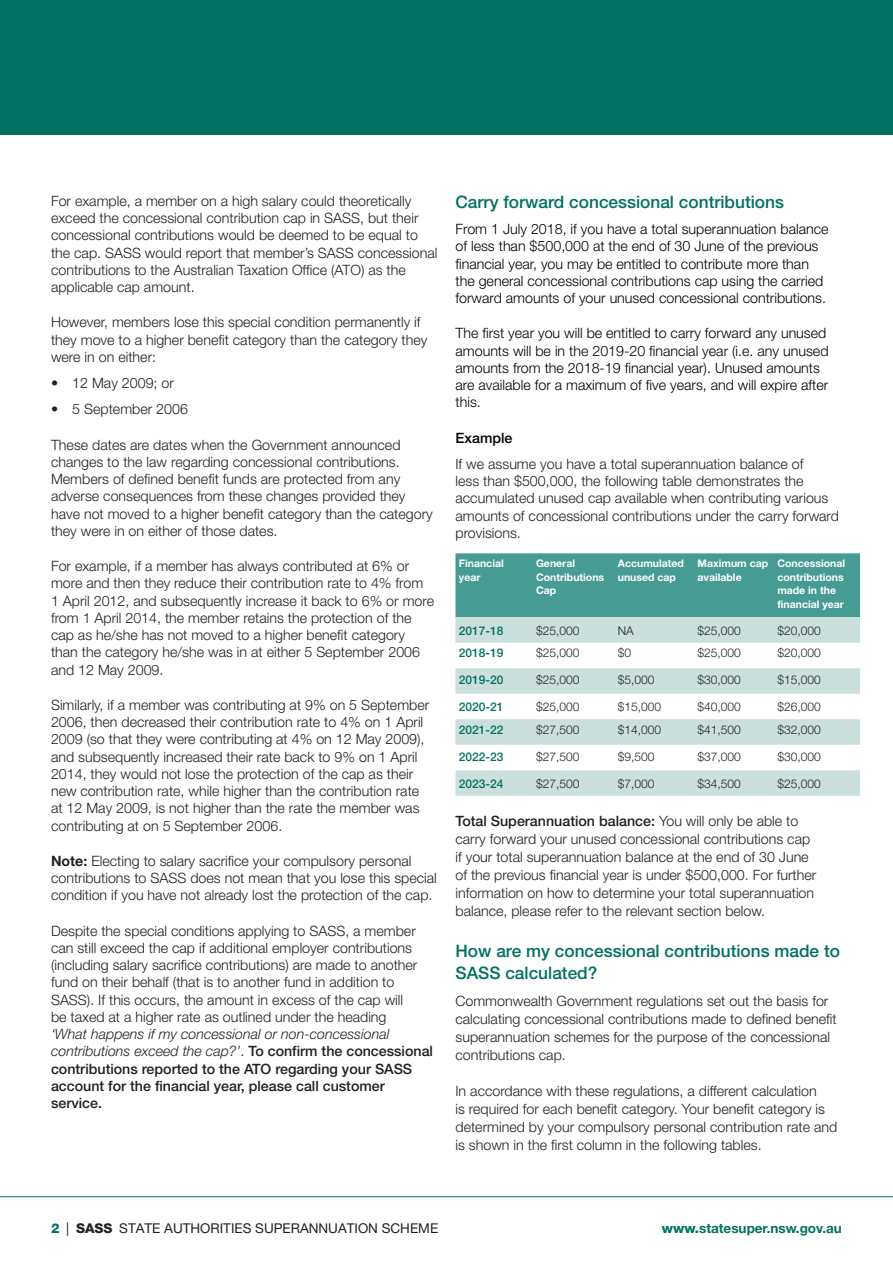
<style>
.page{position:relative;width:893px;height:1263px;background:#fff}
.page>*{position:absolute;margin:0;border:0;box-sizing:border-box;transform-origin:0 0}
.HEADING_JULY{font:500 17.25px/22.5px "Helvetica Neue LT Pro";color:#007161}
.HEADING_JULY-2{font:300 14.25px/17.2px "Helvetica Neue LT Pro";color:#231f20}
.HEADING_JULY-3{font:300 14.25px/17.2px "Helvetica Neue LT Pro";color:#000}
.Normal__Web{font:300 14.25px/17.2px "Helvetica Neue LT Pro";color:#231f20}
.HEADING_JULY-4{font:500 14.25px "Helvetica Neue LT Pro";color:#000}
.t1{font:13.5px "Helvetica Neue LT Pro";color:#231f20}
.t2{font:700 13.5px "Helvetica Neue LT Std";color:#007161}
.Bullet_before{font:300 12px "Helvetica Neue LT Pro";color:#231f20}
.Bullet_before-2{font:500 12px "Helvetica Neue LT Pro";color:#007161}
.Bullet_before-3{font:700 10.5px/13.5px "Helvetica Neue LT Std";color:#fff}
.s1{font-family:"Helvetica Neue LT Std";font-weight:700}
.s2{font-style:italic}
.s3{font-weight:500}
.s4{font-family:"Helvetica Neue LT Std";font-weight:800;color:#007161}
.s5{font-family:"Helvetica Neue LT Std";font-weight:800}
.s6{font-weight:800}
</style>
<div class="page">
<hr style="left:0;top:1196px;width:893px;height:1px;background:#007161">
<div style="left:0;top:0;width:893px;height:135px;background:#007161"></div>
<div style="left:455px;top:553px;width:405px;height:64px;background:#469c93"></div>
<svg style="left:455px;top:617px;width:405px;height:179px;fill:#cbe0dd"></svg>
<p class="HEADING_JULY-2" style="left:51px;top:192px;width:388px">For example, a member on a high salary could theoretically exceed the concessional contribution cap in SASS, but their concessional contributions would be deemed to be equal to the cap. SASS would report that member’s SASS concessional contributions to the Australian Taxation Office (ATO) as the applicable cap amount.</p>
<p class="HEADING_JULY-2" style="left:51px;top:313px;width:378px">However, members lose this special condition permanently if they move to a higher benefit category than the category they were in on either:</p>
<p class="HEADING_JULY-2" style="left:51px;top:374px;width:124px">• 12 May 2009; or</p>
<p class="HEADING_JULY-2" style="left:51px;top:400px;width:138px">• 5 September 2006</p>
<p class="HEADING_JULY-2" style="left:51px;top:436px;width:383px">These dates are dates when the Government announced changes to the law regarding concessional contributions.<br>Members of defined benefit funds are protected from any adverse consequences from these changes provided they have not moved to a higher benefit category than the category they were in on either of those dates.</p>
<p class="HEADING_JULY-2" style="left:51px;top:557px;width:385px">For example, if a member has always contributed at 6% or more and then they reduce their contribution rate to 4% from 1 April 2012, and subsequently increase it back to 6% or more from 1 April 2014, the member retains the protection of the cap as he/she has not moved to a higher benefit category than the category he/she was in at either 5 September 2006 and 12 May 2009.</p>
<p class="HEADING_JULY-2" style="left:51px;top:696px;width:380px">Similarly, if a member was contributing at 9% on 5 September 2006, then decreased their contribution rate to 4% on 1 April 2009 (so that they were contributing at 4% on 12 May 2009), and subsequently increased their rate back to 9% on 1 April 2014, they would not lose the protection of the cap as their new contribution rate, while higher than the contribution rate at 12 May 2009, is not higher than the rate the member was contributing at on 5 September 2006.</p>
<p class="HEADING_JULY-2" style="left:51px;top:852px;width:387px"><span class="s1">Note:</span> Electing to salary sacrifice your compulsory personal contributions to SASS does not mean that you lose this special condition if you have not already lost the protection of the cap.</p>
<p class="HEADING_JULY-2" style="left:51px;top:922px;width:383px">Despite the special conditions applying to SASS, a member can still exceed the cap if additional employer contributions (including salary sacrifice contributions) are made to another fund on their behalf (that is to another fund in addition to SASS). If this occurs, the amount in excess of the cap will<br>be taxed at a higher rate as outlined under the heading<br><span class="s2">‘What happens if my concessional or non-concessional contributions exceed the cap?’</span>. <span class="s3">To confirm the concessional contributions reported to the ATO regarding your SASS account for the financial year, please call customer service.</span></p>
<p class="HEADING_JULY" style="left:455px;top:190px;width:330px">Carry forward concessional contributions</p>
<p class="HEADING_JULY-3" style="left:455px;top:220px;width:375px">From 1 July 2018, if you have a total superannuation balance of less than $500,000 at the end of 30 June of the previous financial year, you may be entitled to contribute more than the general concessional contributions cap using the carried forward amounts of your unused concessional contributions.</p>
<p class="HEADING_JULY-3" style="left:455px;top:324px;width:374px">The first year you will be entitled to carry forward any unused amounts will be in the 2019-20 financial year (i.e. any unused amounts from the 2018-19 financial year). Unused amounts are available for a maximum of five years, and will expire after this.</p>
<p class="HEADING_JULY-4" style="left:455px;top:429px;width:59px">Example</p>
<p class="Normal__Web" style="left:455px;top:455px;width:385px">If we assume you have a total superannuation balance of<br>less than $500,000, the following table demonstrates the accumulated unused cap available when contributing various amounts of concessional contributions under the carry forward provisions.</p>
<p class="Bullet_before-3" style="left:459px;top:556px;width:46px">Financial year</p>
<p class="Bullet_before-3" style="left:536px;top:556px;width:70px">General<br>Contributions<br>Cap</p>
<p class="Bullet_before-3" style="left:618px;top:556px;width:68px">Accumulated unused cap</p>
<p class="Bullet_before-3" style="left:698px;top:556px;width:72px">Maximum cap available</p>
<p class="Bullet_before-3" style="left:777px;top:556px;width:69px">Concessional contributions made in the financial year</p>
<p class="Bullet_before-2" style="left:459px;top:623px;width:46px">2017-18</p>
<p class="Bullet_before" style="left:536px;top:623px;width:45px">$25,000</p>
<p class="Bullet_before" style="left:618px;top:623px;width:18px">NA</p>
<p class="Bullet_before" style="left:698px;top:623px;width:45px">$25,000</p>
<p class="Bullet_before" style="left:777px;top:623px;width:45px">$20,000</p>
<p class="Bullet_before-2" style="left:459px;top:646px;width:46px">2018-19</p>
<p class="Bullet_before" style="left:536px;top:645px;width:45px">$25,000</p>
<p class="Bullet_before" style="left:618px;top:645px;width:15px">$0</p>
<p class="Bullet_before" style="left:698px;top:645px;width:45px">$25,000</p>
<p class="Bullet_before" style="left:777px;top:645px;width:45px">$20,000</p>
<p class="Bullet_before-2" style="left:459px;top:673px;width:46px">2019-20</p>
<p class="Bullet_before" style="left:536px;top:672px;width:45px">$25,000</p>
<p class="Bullet_before" style="left:618px;top:672px;width:38px">$5,000</p>
<p class="Bullet_before" style="left:698px;top:672px;width:45px">$30,000</p>
<p class="Bullet_before" style="left:777px;top:672px;width:45px">$15,000</p>
<p class="Bullet_before-2" style="left:459px;top:700px;width:46px">2020-21</p>
<p class="Bullet_before" style="left:536px;top:699px;width:45px">$25,000</p>
<p class="Bullet_before" style="left:618px;top:699px;width:45px">$15,000</p>
<p class="Bullet_before" style="left:698px;top:699px;width:45px">$40,000</p>
<p class="Bullet_before" style="left:777px;top:699px;width:45px">$26,000</p>
<p class="Bullet_before-2" style="left:459px;top:722px;width:46px">2021-22</p>
<p class="Bullet_before" style="left:536px;top:722px;width:45px">$27,500</p>
<p class="Bullet_before" style="left:618px;top:722px;width:45px">$14,000</p>
<p class="Bullet_before" style="left:698px;top:722px;width:45px">$41,500</p>
<p class="Bullet_before" style="left:777px;top:722px;width:45px">$32,000</p>
<p class="Bullet_before-2" style="left:459px;top:749px;width:46px">2022-23</p>
<p class="Bullet_before" style="left:536px;top:749px;width:45px">$27,500</p>
<p class="Bullet_before" style="left:618px;top:749px;width:38px">$9,500</p>
<p class="Bullet_before" style="left:698px;top:749px;width:45px">$37,000</p>
<p class="Bullet_before" style="left:777px;top:749px;width:45px">$30,000</p>
<p class="Bullet_before-2" style="left:459px;top:776px;width:46px">2023-24</p>
<p class="Bullet_before" style="left:536px;top:776px;width:45px">$27,500</p>
<p class="Bullet_before" style="left:618px;top:776px;width:38px">$7,000</p>
<p class="Bullet_before" style="left:698px;top:776px;width:45px">$34,500</p>
<p class="Bullet_before" style="left:777px;top:776px;width:45px">$25,000</p>
<p class="HEADING_JULY-2" style="left:455px;top:812px;width:362px;line-height:18px"><span class="s3">Total Superannuation balance:</span> You will only be able to carry forward your unused concessional contributions cap if your total superannuation balance at the end of 30 June of the previous financial year is under $500,000. For further information on how to determine your total superannuation balance, please refer to the relevant section below.</p>
<p class="HEADING_JULY" style="left:455px;top:939px;width:386px">How are my concessional contributions made to<br>SASS calculated?</p>
<p class="HEADING_JULY-2" style="left:455px;top:992px;width:383px;line-height:18px">Commonwealth Government regulations set out the basis for calculating concessional contributions made to defined benefit superannuation schemes for the purpose of the concessional contributions cap.</p>
<p class="HEADING_JULY-2" style="left:455px;top:1082px;width:383px;line-height:18px">In accordance with these regulations, a different calculation<br>is required for each benefit category. Your benefit category is determined by your compulsory personal contribution rate and is shown in the first column in the following tables.</p>
<p class="t1" style="left:51px;top:1220px;width:389px"><span class="s4">2</span> | <span class="s5">SASS</span> STATE AUTHORITIES SUPERANNUATION SCHEME</p>
<p class="t2" style="left:662px;top:1220px;width:182px"><span class="s6">www.</span>statesuper.nsw.gov.au</p>
</div>
